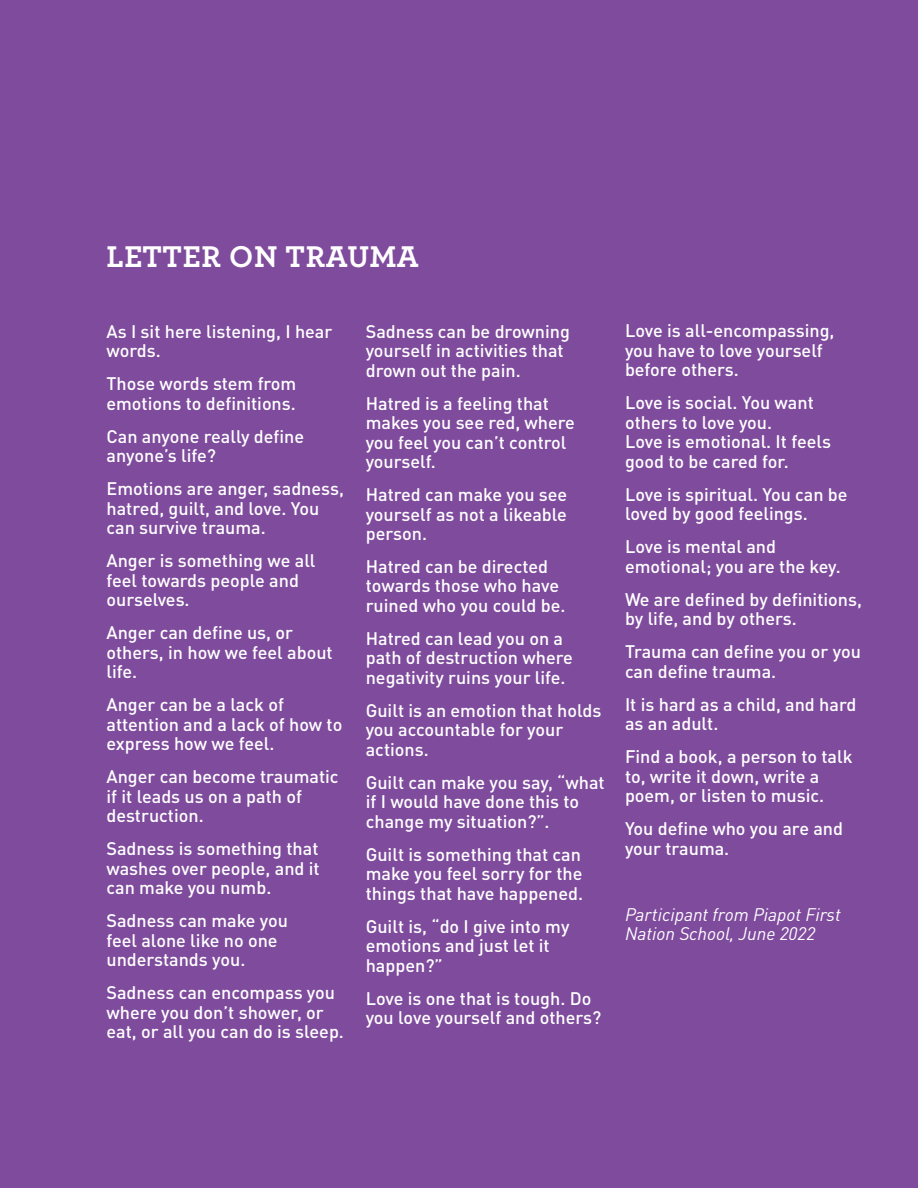
<style>
.page{position:relative;width:918px;height:1188px;background:#7f4b9d}
.page>*{position:absolute;margin:0;border:0;box-sizing:border-box;transform-origin:0 0}
.t1{font:700 31.5px "Archer";letter-spacing:.02em;color:#fff}
.t2{font:500 18px/19.5px "DIN Pro";color:#fff}
.t3{font:italic 18px/19.5px "DIN Pro";color:#fff}
</style>
<div class="page">
<h1 class="t1" style="left:106px;top:232px;width:314px">LETTER ON TRAUMA</h1>
<p class="t2" style="left:106px;top:320px;width:227px">As I sit here listening, I hear words.</p>
<p class="t2" style="left:106px;top:372px;width:191px">Those words stem from emotions to definitions.</p>
<p class="t2" style="left:106px;top:425px;width:199px">Can anyone really define anyone’s life?</p>
<p class="t2" style="left:106px;top:477px;width:239px">Emotions are anger, sadness, hatred, guilt, and love. You can survive trauma.</p>
<p class="t2" style="left:106px;top:549px;width:211px">Anger is something we all feel towards people and ourselves.</p>
<p class="t2" style="left:106px;top:621px;width:228px">Anger can define us, or others, in how we feel about life.</p>
<p class="t2" style="left:106px;top:693px;width:237px">Anger can be a lack of attention and a lack of how to express how we feel.</p>
<p class="t2" style="left:106px;top:765px;width:234px">Anger can become traumatic if it leads us on a path of destruction.</p>
<p class="t2" style="left:106px;top:837px;width:215px;text-align:justify">Sadness is something that washes over people, and it can make you numb.</p>
<p class="t2" style="left:106px;top:909px;width:183px">Sadness can make you feel alone like no one understands you.</p>
<p class="t2" style="left:106px;top:981px;width:239px">Sadness can encompass you where you don’t shower, or eat, or all you can do is sleep.</p>
<p class="t2" style="left:366px;top:319px;width:206px">Sadness can be drowning yourself in activities that drown out the pain.</p>
<p class="t2" style="left:366px;top:391px;width:211px">Hatred is a feeling that makes you see red, where you feel you can’t control yourself.</p>
<p class="t2" style="left:366px;top:483px;width:203px;text-align:justify">Hatred can make you see yourself as not a likeable person.</p>
<p class="t2" style="left:366px;top:555px;width:201px">Hatred can be directed towards those who have ruined who you could be.</p>
<p class="t2" style="left:366px;top:627px;width:209px">Hatred can lead you on a path of destruction where negativity ruins your life.</p>
<p class="t2" style="left:366px;top:699px;width:237px">Guilt is an emotion that holds you accountable for your actions.</p>
<p class="t2" style="left:366px;top:771px;width:241px">Guilt can make you say, “what if I would have done this to change my situation?”.</p>
<p class="t2" style="left:366px;top:843px;width:219px;text-align:justify">Guilt is something that can make you feel sorry for the things that have happened.</p>
<p class="t2" style="left:366px;top:915px;width:205px">Guilt is, “do I give into my emotions and just let it happen?”</p>
<p class="t2" style="left:366px;top:987px;width:237px">Love is one that is tough. Do you love yourself and others?</p>
<p class="t2" style="left:625px;top:319px;width:211px">Love is all-encompassing, you have to love yourself before others.</p>
<p class="t2" style="left:625px;top:391px;width:207px">Love is social. You want others to love you.<br>Love is emotional. It feels good to be cared for.</p>
<p class="t2" style="left:625px;top:483px;width:224px">Love is spiritual. You can be loved by good feelings.</p>
<p class="t2" style="left:625px;top:535px;width:217px">Love is mental and emotional; you are the key.</p>
<p class="t2" style="left:625px;top:588px;width:239px">We are defined by definitions, by life, and by others.</p>
<p class="t2" style="left:625px;top:640px;width:237px">Trauma can define you or you can define trauma.</p>
<p class="t2" style="left:625px;top:693px;width:233px">It is hard as a child, and hard as an adult.</p>
<p class="t2" style="left:625px;top:745px;width:229px">Find a book, a person to talk to, write it down, write a poem, or listen to music.</p>
<p class="t2" style="left:625px;top:817px;width:220px">You define who you are and your trauma.</p>
<p class="t3" style="left:625px;top:903px;width:217px">Participant from Piapot First<br>Nation School, June 2022</p>
</div>
